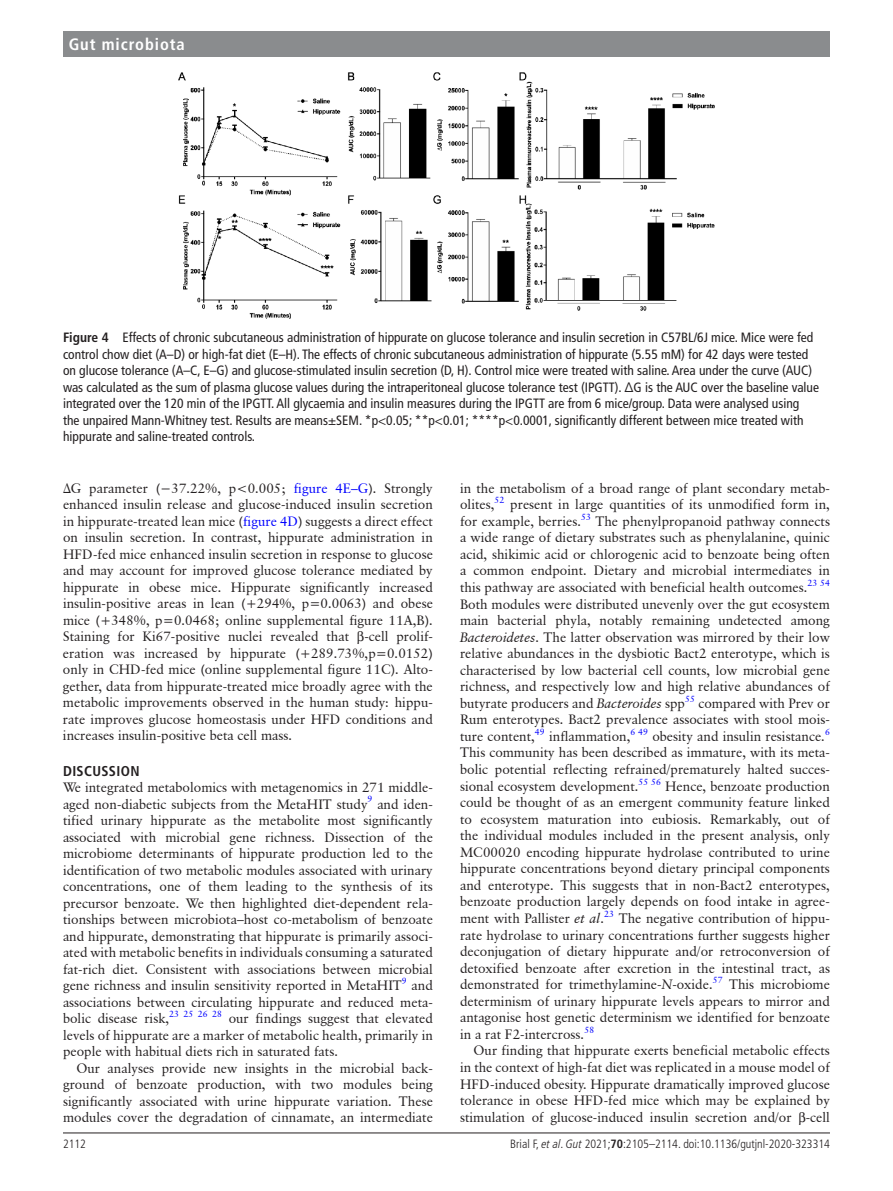
<style>
.page{position:relative;width:893px;height:1191px;background:#fff}
.page>*{position:absolute;margin:0;border:0;box-sizing:border-box;transform-origin:0 0}
.t1{font:700 condensed 16.5px "Frutiger LT Pro";letter-spacing:.055em;color:#fff}
.t2{font:700 condensed 14.25px "Frutiger LT Pro";letter-spacing:.025em;color:#231f20}
.t3{font:13.5px/16.5px "Classical Garamond BT";color:#231f20;text-align:justify}
.t4{font:condensed 13.5px/16.5px "Frutiger LT Pro";color:#231f20}
.t5{font:300 condensed 12px "Frutiger LT Pro";color:#231f20}
.t6{font:9px "Classical Garamond BT";color:#00f}
.s1{font-weight:700}
.s2{color:#00f}
.s3{font-style:italic}
</style>
<div class="page">
<hr style="left:63px;top:1132px;width:767px;height:1px;background:#231f20">
<div style="left:63px;top:31px;width:767px;height:25px;background:#8a8c8e"></div>
<img style="left:178px;top:72px;width:537px;height:246px">
<p class="t1" style="left:69px;top:34px;width:118px">Gut microbiota</p>
<p class="t4" style="left:63px;top:329px;width:758px"><span class="s1">Figure 4</span> Effects of chronic subcutaneous administration of hippurate on glucose tolerance and insulin secretion in C57BL/6J mice. Mice were fed control chow diet (A–D) or high-fat diet (E–H). The effects of chronic subcutaneous administration of hippurate (5.55 mM) for 42 days were tested on glucose tolerance (A–C, E–G) and glucose-stimulated insulin secretion (D, H). Control mice were treated with saline. Area under the curve (AUC) was calculated as the sum of plasma glucose values during the intraperitoneal glucose tolerance test (IPGTT). ΔG is the AUC over the baseline value integrated over the 120 min of the IPGTT. All glycaemia and insulin measures during the IPGTT are from 6 mice/group. Data were analysed using the unpaired Mann-Whitney test. Results are means±SEM. *p&lt;0.05; **p&lt;0.01; ****p&lt;0.0001, significantly different between mice treated with hippurate and saline-treated controls.</p>
<p class="t3" style="left:63px;top:479px;width:371px">ΔG parameter (−37.22%, p&lt;0.005; <span class="s2">figure 4E–G</span>). Strongly enhanced insulin release and glucose-induced insulin secretion in hippurate-treated lean mice (<span class="s2">figure 4D</span>) suggests a direct effect on insulin secretion. In contrast, hippurate administration in HFD-fed mice enhanced insulin secretion in response to glucose and may account for improved glucose tolerance mediated by hippurate in obese mice. Hippurate significantly increased insulin-positive areas in lean (+294%, p=0.0063) and obese mice (+348%, p=0.0468; online supplemental figure 11A,B).<br>Staining for Ki67-positive nuclei revealed that -cell prolif&shy;eration was increased by hippurate (+289.73%,p=0.0152) only in CHD-fed mice (online supplemental figure 11C). Alto&shy;gether, data from hippurate-treated mice broadly agree with the metabolic improvements observed in the human study: hippu&shy;rate improves glucose homeostasis under HFD conditions and increases insulin-positive beta cell mass.</p>
<p class="t2" style="left:63px;top:762px;width:78px">DISCUSSION</p>
<p class="t3" style="left:63px;top:779px;width:371px">We integrated metabolomics with metagenomics in 271 middle&shy;aged non-diabetic subjects from the MetaHIT study<sup>9</sup> and iden&shy;tified urinary hippurate as the metabolite most significantly associated with microbial gene richness. Dissection of the microbiome determinants of hippurate production led to the identification of two metabolic modules associated with urinary concentrations, one of them leading to the synthesis of its precursor benzoate. We then highlighted diet-dependent rela&shy;tionships between microbiota–host co-metabolism of benzoate and hippurate, demonstrating that hippurate is primarily associ&shy;ated with metabolic benefits in individuals consuming a saturated fat-rich diet. Consistent with associations between microbial gene richness and insulin sensitivity reported in MetaHIT<sup>9</sup> and associations between circulating hippurate and reduced meta&shy;bolic disease risk,<sup>23</sup> <sup>25</sup> <sup>26</sup> <sup>28</sup> our findings suggest that elevated levels of hippurate are a marker of metabolic health, primarily in people with habitual diets rich in saturated fats.</p>
<p class="t3" style="left:63px;top:1059px;width:371px;text-indent:14px">Our analyses provide new insights in the microbial back&shy;ground of benzoate production, with two modules being significantly associated with urine hippurate variation. These modules cover the degradation of cinnamate, an intermediate</p>
<p class="t3" style="left:460px;top:479px;width:371px">in the metabolism of a broad range of plant secondary metab&shy;olites,<sup>52</sup> present in large quantities of its unmodified form in, for example, berries.</p>
<p class="t6" style="left:581px;top:511px;width:11px">53</p>
<p class="t3" style="left:460px;top:512px;width:371px;text-indent:135px">The phenylpropanoid pathway connects a wide range of dietary substrates such as phenylalanine, quinic acid, shikimic acid or chlorogenic acid to benzoate being often a common endpoint. Dietary and microbial intermediates in this pathway are associated with beneficial health outcomes.</p>
<p class="t6" style="left:808px;top:577px;width:24px">23 54</p>
<p class="t3" style="left:460px;top:595px;width:371px">Both modules were distributed unevenly over the gut ecosystem main bacterial phyla, notably remaining undetected among <span class="s3">Bacteroidetes</span>. The latter observation was mirrored by their low relative abundances in the dysbiotic Bact2 enterotype, which is characterised by low bacterial cell counts, low microbial gene richness, and respectively low and high relative abundances of butyrate producers and <span class="s3">Bacteroides</span> spp<sup>55</sup> compared with Prev or Rum enterotypes. Bact2 prevalence associates with stool mois&shy;ture content,<sup>49</sup> inflammation,<sup>6</sup> <sup>49</sup> obesity and insulin resistance.<sup>6<br></sup>This community has been described as immature, with its meta&shy;bolic potential reflecting refrained/prematurely halted succes&shy;sional ecosystem development.</p>
<p class="t6" style="left:639px;top:776px;width:24px">55 56</p>
<p class="t3" style="left:460px;top:777px;width:371px;text-indent:205px">Hence, benzoate production could be thought of as an emergent community feature linked to ecosystem maturation into eubiosis. Remarkably, out of the individual modules included in the present analysis, only MC00020 encoding hippurate hydrolase contributed to urine hippurate concentrations beyond dietary principal components and enterotype. This suggests that in non-Bact2 enterotypes, benzoate production largely depends on food intake in agree&shy;ment with Pallister <span class="s3">et al</span>.</p>
<p class="t6" style="left:604px;top:908px;width:11px">23</p>
<p class="t3" style="left:460px;top:910px;width:371px;text-indent:159px">The negative contribution of hippu&shy;rate hydrolase to urinary concentrations further suggests higher deconjugation of dietary hippurate and/or retroconversion of detoxified benzoate after excretion in the intestinal tract, as demonstrated for trimethylamine-<span class="s3">N</span>-oxide.</p>
<p class="t6" style="left:713px;top:974px;width:11px">57</p>
<p class="t3" style="left:460px;top:976px;width:371px;text-indent:269px">This microbiome determinism of urinary hippurate levels appears to mirror and antagonise host genetic determinism we identified for benzoate in a rat F2-intercross.</p>
<p class="t6" style="left:584px;top:1024px;width:11px">58</p>
<p class="t3" style="left:460px;top:1042px;width:371px;text-indent:14px">Our finding that hippurate exerts beneficial metabolic effects in the context of high-fat diet was replicated in a mouse model of HFD-induced obesity. Hippurate dramatically improved glucose tolerance in obese HFD-fed mice which may be explained by stimulation of glucose-induced insulin secretion and/or -cell</p>
<p class="t5" style="left:63px;top:1136px;width:25px">2112</p>
<p class="t5" style="left:510px;top:1136px;width:321px">Brial F, <span class="s3">et al</span>. <span class="s3">Gut</span> 2021;<span class="s1">70</span>:2105–2114. doi:10.1136/gutjnl-2020-323314</p>
</div>
